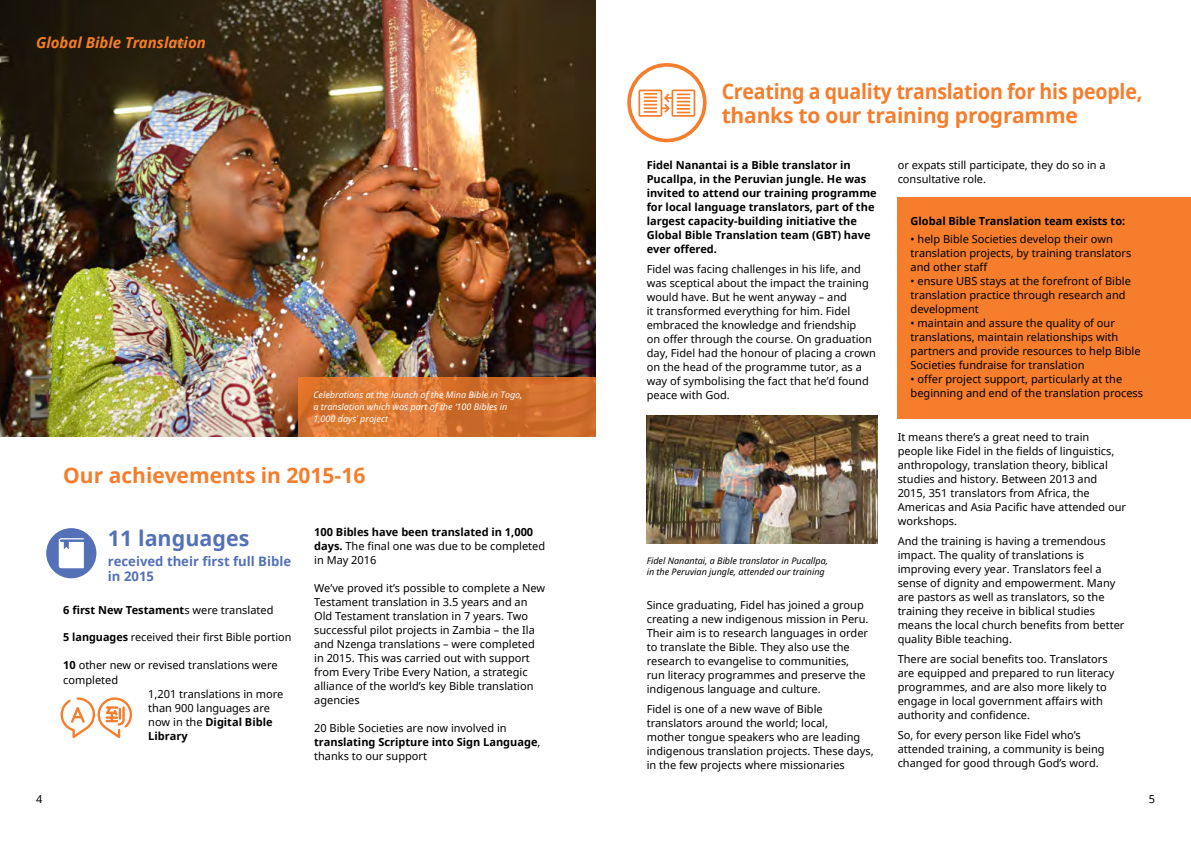
<style>
.page{position:relative;width:1191px;height:842px;background:#fff}
.page>*{position:absolute;margin:0;border:0;box-sizing:border-box;transform-origin:0 0}
.t1{font:700 21.5px "Noto Sans";color:#5471b7}
.t2{font:700 21px/24px "Noto Sans";letter-spacing:-.01em;color:#f57d2b;scale:.93 1}
.t3{font:700 21px "Noto Sans";letter-spacing:-.01em;color:#f57d2b}
.t4{font:italic 700 15px "Noto Sans";color:#f57d2b}
.t5{font:700 13.1px/15.7px "Noto Sans";color:#5471b7}
.t6{font:11px/14px "Noto Sans";color:#000}
.t7{font:700 11px/14px "Noto Sans";color:#000}
.t8{font:italic 9px/12px "Noto Sans";color:#fff}
.t9{font:italic 9px/11px "Noto Sans";color:#000}
.s1{font-weight:400}
.s2{font-weight:700}
</style>
<div class="page">
<div style="left:897px;top:198px;width:294px;height:221px;background:#f57d2b"></div>
<img style="left:0;top:0;width:595px;height:436px">
<img style="left:647px;top:415px;width:231px;height:129px">
<svg style="left:298px;top:377px;width:297px;height:59px;background:#d6732f"></svg>
<svg style="left:627px;top:63px;width:79px;height:79px"></svg>
<svg style="left:61px;top:697px;width:71px;height:41px"></svg>
<div style="left:46px;top:528px;width:50px;height:50px;background:#5471b7;border-radius:50%"></div>
<svg style="left:59px;top:538px;width:25px;height:30px"></svg>
<h3 class="t4" style="left:36px;top:32px;width:171px">Global Bible Translation</h3>
<p class="t8" style="left:313px;top:388px;width:211px">Celebrations at the launch of the Mina Bible in Togo, a translation which was part of the ‘100 Bibles in<br>1,000 days’ project</p>
<h2 class="t3" style="left:63px;top:461px;width:304px">Our achievements in 2015-16</h2>
<h1 class="t1" style="left:108px;top:523px;width:143px">11 languages</h1>
<p class="t5" style="left:108px;top:553px;width:185px">received their first full Bible in 2015</p>
<p class="t7" style="left:63px;top:602px;width:212px">6 first New Testament<span class="s1">s were translated</span></p>
<p class="t6" style="left:63px;top:630px;width:230px"><span class="s2">5 languages</span> received their first Bible portion</p>
<p class="t6" style="left:63px;top:658px;width:216px"><span class="s2">10</span> other new or revised translations were</p>
<p class="t6" style="left:63px;top:672px;width:56px">completed</p>
<p class="t6" style="left:148px;top:686px;width:137px">1,201 translations in more</p>
<p class="t6" style="left:148px;top:700px;width:123px">than 900 languages are</p>
<p class="t7" style="left:148px;top:714px;width:126px"><span class="s1">now in the</span> Digital Bible</p>
<p class="t7" style="left:148px;top:728px;width:41px">Library</p>
<p class="t7" style="left:314px;top:525px;width:232px">100 Bibles have been translated in 1,000 days. <span class="s1">The final one was due to be completed in May 2016</span></p>
<p class="t6" style="left:314px;top:581px;width:232px">We’ve proved it’s possible to complete a New Testament translation in 3.5 years and an Old Testament translation in 7 years. Two successful pilot projects in Zambia – the Ila and Nzenga translations – were completed in 2015. This was carried out with support from Every Tribe Every Nation, a strategic alliance of the world’s key Bible translation agencies</p>
<p class="t6" style="left:314px;top:721px;width:228px">20 Bible Societies are now involved in <span class="s2">translating Scripture into Sign Language</span>, thanks to our support</p>
<h2 class="t2" style="left:721px;top:79px;width:454px">Creating a quality translation for his people, thanks to our training programme</h2>
<p class="t7" style="left:646px;top:158px;width:231px">Fidel Nanantai is a Bible translator in Pucallpa, in the Peruvian jungle. He was invited to attend our training programme for local language translators, part of the largest capacity-building initiative the Global Bible Translation team (GBT) have ever offered.</p>
<p class="t6" style="left:646px;top:262px;width:231px">Fidel was facing challenges in his life, and was sceptical about the impact the training would have. But he went anyway – and<br>it transformed everything for him. Fidel embraced the knowledge and friendship<br>on offer through the course. On graduation day, Fidel had the honour of placing a crown on the head of the programme tutor, as a way of symbolising the fact that he’d found peace with God.</p>
<p class="t9" style="left:646px;top:554px;width:183px">Fidel Nanantai, a Bible translator in Pucallpa, in the Peruvian jungle, attended our training</p>
<p class="t6" style="left:646px;top:598px;width:223px">Since graduating, Fidel has joined a group creating a new indigenous mission in Peru.<br>Their aim is to research languages in order to translate the Bible. They also use the research to evangelise to communities, run literacy programmes and preserve the indigenous language and culture.</p>
<p class="t6" style="left:646px;top:702px;width:228px">Fidel is one of a new wave of Bible translators around the world; local,<br>mother tongue speakers who are leading indigenous translation projects. These days, in the few projects where missionaries</p>
<p class="t6" style="left:897px;top:158px;width:209px">or expats still participate, they do so in a consultative role.</p>
<p class="t7" style="left:910px;top:213px;width:216px">Global Bible Translation team exists to:</p>
<p class="t6" style="left:910px;top:231px;width:222px">• help Bible Societies develop their own translation projects, by training translators and other staff</p>
<p class="t6" style="left:910px;top:273px;width:222px">• ensure UBS stays at the forefront of Bible translation practice through research and development</p>
<p class="t6" style="left:910px;top:315px;width:231px">• maintain and assure the quality of our translations, maintain relationships with partners and provide resources to help Bible Societies fundraise for translation</p>
<p class="t6" style="left:910px;top:371px;width:234px">• offer project support, particularly at the beginning and end of the translation process</p>
<p class="t6" style="left:897px;top:430px;width:230px">It means there’s a great need to train people like Fidel in the fields of linguistics, anthropology, translation theory, biblical studies and history. Between 2013 and 2015, 351 translators from Africa, the Americas and Asia Pacific have attended our workshops.</p>
<p class="t6" style="left:897px;top:534px;width:228px">And the training is having a tremendous impact. The quality of translations is improving every year. Translators feel a sense of dignity and empowerment. Many are pastors as well as translators, so the training they receive in biblical studies means the local church benefits from better quality Bible teaching.</p>
<p class="t6" style="left:897px;top:652px;width:218px">There are social benefits too. Translators are equipped and prepared to run literacy programmes, and are also more likely to engage in local government affairs with authority and confidence.</p>
<p class="t6" style="left:897px;top:728px;width:208px">So, for every person like Fidel who’s attended training, a community is being changed for good through God’s word.</p>
<p class="t6" style="left:36px;top:792px;width:8px">4</p>
<p class="t6" style="left:1148px;top:792px;width:8px">5</p>
</div>
